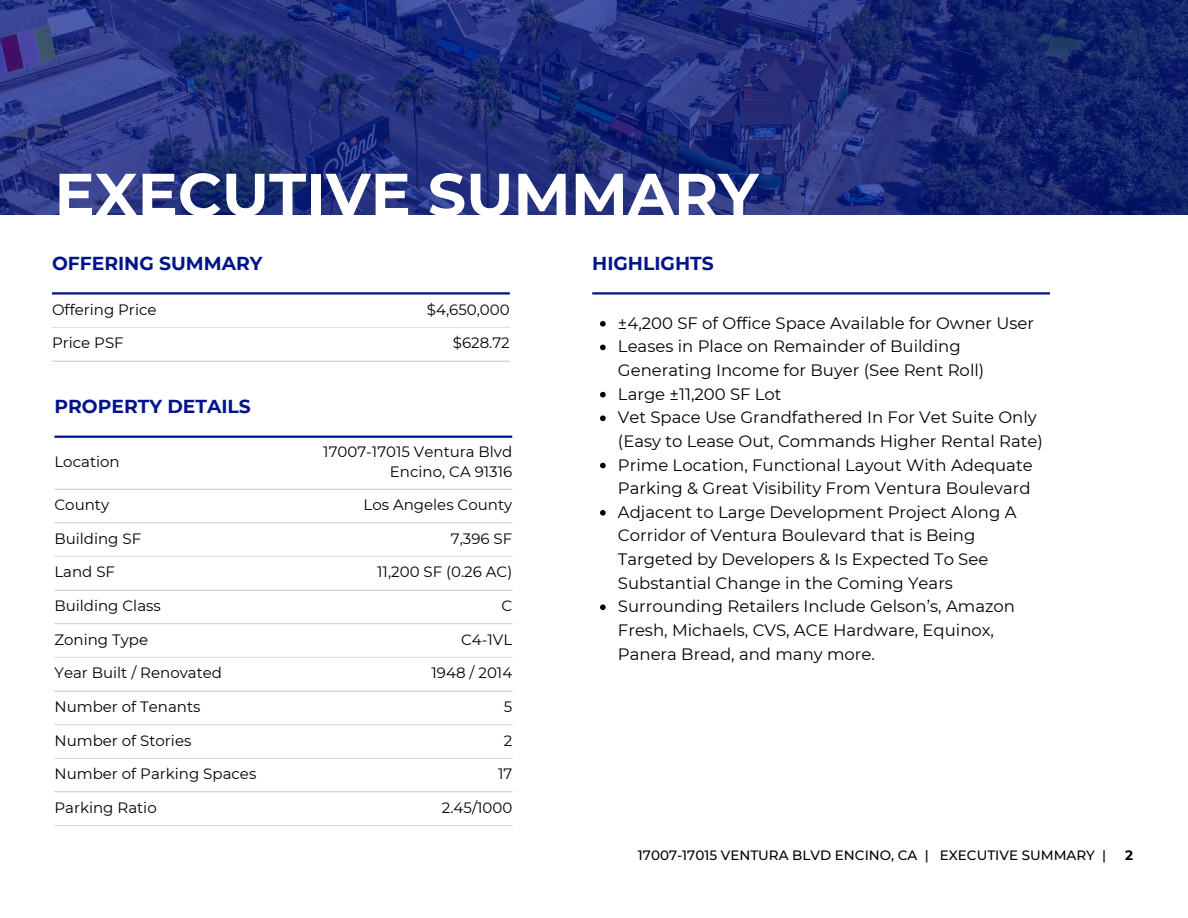
<style>
.page{position:relative;width:1188px;height:918px;background:#fff}
.page>*{position:absolute;margin:0;border:0;box-sizing:border-box;transform-origin:0 0}
.t1{font:700 60px "Montserrat";color:#fff}
.t2{font:700 18.75px "Montserrat";color:#001489}
.t3{font:16.5px/23.7px "Montserrat";color:#000}
.t4{font:15px "Montserrat";color:#000}
.t5{font:500 13.5px "Montserrat";color:#000}
.t6{font:700 13.5px "Montserrat";color:#000}
</style>
<div class="page">
<svg style="left:0;top:0;width:1188px;height:215px;background:#202e7a"></svg>
<hr style="left:52px;top:327px;width:458px;height:1px;background:#e0e0e0">
<hr style="left:52px;top:360px;width:458px;height:2px;background:#e0e0e0">
<hr style="left:52px;top:292px;width:458px;height:3px;background:#001489">
<hr style="left:54px;top:436px;width:458px;height:2px;background:#001489">
<hr style="left:54px;top:489px;width:458px;height:1px;background:#e0e0e0">
<hr style="left:54px;top:522px;width:458px;height:1px;background:#e0e0e0">
<hr style="left:54px;top:556px;width:458px;height:1px;background:#e0e0e0">
<hr style="left:54px;top:590px;width:458px;height:1px;background:#e0e0e0">
<hr style="left:54px;top:623px;width:458px;height:1px;background:#e0e0e0">
<hr style="left:54px;top:657px;width:458px;height:1px;background:#e0e0e0">
<hr style="left:54px;top:690px;width:458px;height:2px;background:#e0e0e0">
<hr style="left:54px;top:724px;width:458px;height:1px;background:#e0e0e0">
<hr style="left:54px;top:758px;width:458px;height:1px;background:#e0e0e0">
<hr style="left:54px;top:791px;width:458px;height:2px;background:#e0e0e0">
<hr style="left:54px;top:825px;width:458px;height:1px;background:#e0e0e0">
<svg style="left:600px;top:321px;width:6px;height:6px"></svg>
<svg style="left:600px;top:345px;width:6px;height:5px"></svg>
<svg style="left:600px;top:392px;width:6px;height:5px"></svg>
<svg style="left:600px;top:415px;width:6px;height:6px"></svg>
<svg style="left:600px;top:463px;width:6px;height:5px"></svg>
<svg style="left:600px;top:510px;width:6px;height:6px"></svg>
<svg style="left:600px;top:604px;width:6px;height:6px"></svg>
<hr style="left:592px;top:292px;width:458px;height:3px;background:#001489">
<h1 class="t1" style="left:54px;top:158px;width:706px">EXECUTIVE SUMMARY</h1>
<p class="t2" style="left:52px;top:252px;width:212px">OFFERING SUMMARY</p>
<p class="t4" style="left:52px;top:300px;width:106px">Offering Price</p>
<p class="t4" style="left:427px;top:300px;width:84px">$4,650,000</p>
<p class="t4" style="left:52px;top:334px;width:73px">Price PSF</p>
<p class="t4" style="left:453px;top:334px;width:58px">$628.72</p>
<p class="t2" style="left:54px;top:395px;width:198px">PROPERTY DETAILS</p>
<h2 class="t4" style="left:54px;top:453px;width:67px">Location</h2>
<p class="t4" style="left:323px;top:442px;width:190px">17007-17015 Ventura Blvd</p>
<p class="t4" style="left:390px;top:463px;width:124px">Encino, CA 91316</p>
<p class="t4" style="left:54px;top:495px;width:56px">County</p>
<p class="t4" style="left:364px;top:495px;width:150px">Los Angeles County</p>
<p class="t4" style="left:54px;top:529px;width:88px">Building SF</p>
<p class="t4" style="left:451px;top:529px;width:63px">7,396 SF</p>
<p class="t4" style="left:54px;top:563px;width:62px">Land SF</p>
<p class="t4" style="left:377px;top:563px;width:137px">11,200 SF (0.26 AC)</p>
<p class="t4" style="left:54px;top:596px;width:108px">Building Class</p>
<p class="t4" style="left:501px;top:596px;width:12px">C</p>
<p class="t4" style="left:54px;top:630px;width:95px">Zoning Type</p>
<p class="t4" style="left:461px;top:630px;width:53px">C4-1VL</p>
<p class="t4" style="left:54px;top:664px;width:169px">Year Built / Renovated</p>
<p class="t4" style="left:432px;top:664px;width:82px">1948 / 2014</p>
<p class="t4" style="left:54px;top:697px;width:148px">Number of Tenants</p>
<p class="t4" style="left:504px;top:697px;width:10px">5</p>
<p class="t4" style="left:54px;top:731px;width:138px">Number of Stories</p>
<p class="t4" style="left:504px;top:731px;width:10px">2</p>
<p class="t4" style="left:54px;top:765px;width:203px">Number of Parking Spaces</p>
<p class="t4" style="left:498px;top:765px;width:16px">17</p>
<p class="t4" style="left:54px;top:798px;width:104px">Parking Ratio</p>
<p class="t4" style="left:442px;top:798px;width:72px">2.45/1000</p>
<p class="t2" style="left:592px;top:252px;width:123px">HIGHLIGHTS</p>
<p class="t3" style="left:618px;top:311px;width:418px">±4,200 SF of Office Space Available for Owner User</p>
<h2 class="t3" style="left:618px;top:335px;width:368px">Leases in Place on Remainder of Building<br>Generating Income for Buyer (See Rent Roll)</h2>
<p class="t3" style="left:618px;top:382px;width:165px">Large ±11,200 SF Lot</p>
<p class="t3" style="left:618px;top:406px;width:426px">Vet Space Use Grandfathered In For Vet Suite Only (Easy to Lease Out, Commands Higher Rental Rate)</p>
<p class="t3" style="left:618px;top:453px;width:416px">Prime Location, Functional Layout With Adequate<br>Parking &amp; Great Visibility From Ventura Boulevard</p>
<p class="t3" style="left:618px;top:500px;width:400px">Adjacent to Large Development Project Along A Corridor of Ventura Boulevard that is Being Targeted by Developers &amp; Is Expected To See Substantial Change in the Coming Years</p>
<p class="t3" style="left:618px;top:595px;width:399px">Surrounding Retailers Include Gelson’s, Amazon<br>Fresh, Michaels, CVS, ACE Hardware, Equinox,<br>Panera Bread, and many more.</p>
<h2 class="t5" style="left:638px;top:847px;width:470px">17007-17015 VENTURA BLVD ENCINO, CA | EXECUTIVE SUMMARY |</h2>
<p class="t6" style="left:1125px;top:847px;width:9px">2</p>
</div>
